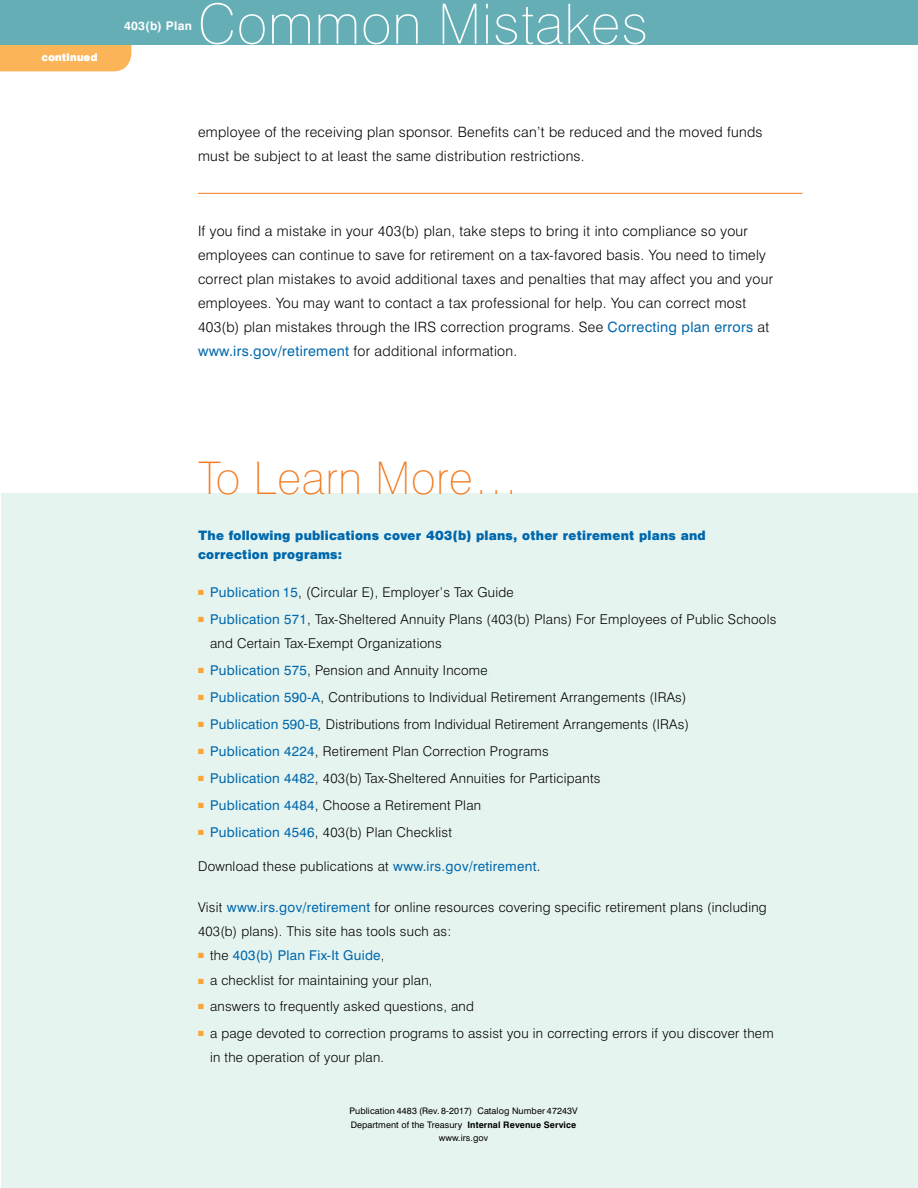
<style>
.page{position:relative;width:918px;height:1188px;background:#fff}
.page>*{position:absolute;margin:0;border:0;box-sizing:border-box;transform-origin:0 0}
.t1{font:100 55.5px "Swiss 721 BT";letter-spacing:.02em;color:#fff}
.subhead{font:100 45px "Swiss 721 BT";letter-spacing:.02em;color:#f47b20}
.reg_text{font:300 14.25px/24px "Swiss 721 BT";letter-spacing:.02em;color:#000}
.bullet_text{font:300 14.25px/24px "Swiss 721 BT";letter-spacing:.02em;color:#000}
.bullet_text-2{font:300 13.5px/24px "Swiss 721 BT";letter-spacing:.02em;color:#000}
.reg_text-2{font:300 13.5px/24px "Swiss 721 BT";letter-spacing:.02em;color:#000}
.bullet_text-3{font:13.5px "Swiss 721 BT";letter-spacing:.02em;color:#0068ac}
.bullet_text-4{font:12px/19.5px "Swiss 721 BT Black No 2";letter-spacing:.02em;color:#0068ac}
.t2{font:700 12px "Swiss 721 BT";letter-spacing:.02em;color:#fff}
.t3{font:800 10.5px "Swiss 721 BT";letter-spacing:.04em;color:#fff}
.t4{font:9px "Swiss 721 BT";letter-spacing:.01em;color:#000}
.bullet_text-5{font:7.5px "Zapf Dingbats ITC";color:#faa634}
.s1{font-weight:400;color:#0068ac}
.s2{color:#faa634}
.s3{font-size:14.25px}
.s4{font-style:italic;color:#e8ebbc}
.s5{color:#e8ebbc}
.s6{font-size:14.25px;color:#e8ebbc}
.s7{font-style:italic}
.s8{font-weight:300;color:#000}
.s9{font-weight:700}
</style>
<div class="page">
<div style="left:2px;top:493px;width:916px;height:695px;background:#e6f4f0"></div>
<hr style="left:198px;top:193px;width:604px;height:1px;background:#f47b20">
<div style="left:0;top:45px;width:131px;height:26px;background:#fcb458"></div>
<div style="left:0;top:0;width:918px;height:45px;background:#65aeb6"></div>
<p class="t3" style="left:42px;top:51px;width:57px">continued</p>
<h2 class="t2" style="left:124px;top:19px;width:69px">403(b) Plan</h2>
<h1 class="t1" style="left:198px;top:-10px;width:451px">Common Mistakes</h1>
<p class="bullet_text" style="left:198px;top:120px;width:566px">employee of the receiving plan sponsor. Benefits can’t be reduced and the moved funds must be subject to at least the same distribution restrictions.</p>
<p class="reg_text" style="left:198px;top:219px;width:577px">If you find a mistake in your 403(b) plan, take steps to bring it into compliance so your employees can continue to save for retirement on a tax-favored basis. You need to timely correct plan mistakes to avoid additional taxes and penalties that may affect you and your employees. You may want to contact a tax professional for help. You can correct most 403(b) plan mistakes through the IRS correction programs. See <span class="s1">Correcting plan errors</span> at</p>
<p class="reg_text" style="left:198px;top:339px;width:321px"><span class="s1">www.irs.gov/retirement</span> for additional information.</p>
<p class="subhead" style="left:198px;top:451px;width:322px">To Learn More…</p>
<p class="bullet_text-4" style="left:198px;top:525px;width:509px">The following publications cover 403(b) plans, other retirement plans and correction programs:</p>
<p class="bullet_text-2" style="left:198px;top:580px;width:321px"><span class="s2">■</span> <span class="s1">Publication 15</span><span class="s3">, (</span>Circular E), Employer’s Tax Guide<span class="s4">,</span></p>
<p class="bullet_text-5" style="left:198px;top:616px;width:7px">■</p>
<p class="bullet_text-2" style="left:210px;top:607px;width:568px"><span class="s1">Publication 571</span><span class="s3">,</span> Tax-Sheltered Annuity Plans (403(b) Plans) For Employees of Public Schools and Certain Tax-Exempt Organizations<span class="s5">,</span></p>
<p class="bullet_text-2" style="left:198px;top:658px;width:295px"><span class="s2">■</span> <span class="s1">Publication 575</span><span class="s3">,</span> Pension and Annuity Income<span class="s6">,</span></p>
<p class="bullet_text-2" style="left:198px;top:685px;width:490px"><span class="s2">■</span> <span class="s1">Publication 590-A</span><span class="s3">,</span> Contributions to Individual Retirement Arrangements (IRAs)</p>
<p class="bullet_text-2" style="left:198px;top:712px;width:493px"><span class="s2">■</span> <span class="s1">Publication 590-B</span><span class="s7">,</span> Distributions from Individual Retirement Arrangements (IRAs)</p>
<p class="bullet_text-2" style="left:198px;top:739px;width:356px"><span class="s2">■</span> <span class="s1">Publication 4224</span><span class="s3">,</span> Retirement Plan Correction Programs<span class="s6">,</span></p>
<p class="bullet_text-2" style="left:198px;top:766px;width:408px"><span class="s2">■</span> <span class="s1">Publication 4482</span><span class="s3">,</span> 403(b) Tax-Sheltered Annuities for Participants<span class="s6">,</span></p>
<p class="bullet_text-2" style="left:198px;top:793px;width:289px"><span class="s2">■</span> <span class="s1">Publication 4484</span><span class="s3">,</span> Choose a Retirement Plan<span class="s6">,</span></p>
<p class="bullet_text-2" style="left:198px;top:820px;width:260px"><span class="s2">■</span> <span class="s1">Publication 4546</span><span class="s3">,</span> 403(b) Plan Checklist<span class="s6">,</span></p>
<p class="reg_text-2" style="left:198px;top:854px;width:344px">Download these publications at <span class="s1">www.irs.gov/retirement</span><span class="s3">.</span></p>
<p class="reg_text-2" style="left:198px;top:895px;width:570px">Visit <span class="s1">www.irs.gov/retirement</span> for online resources covering specific retirement plans (including<br>403(b) plans). This site has tools such as:</p>
<p class="bullet_text-3" style="left:198px;top:947px;width:188px"><span class="s2">■</span> <span class="s8">the</span> 403(b) Plan Fix-It Guide<span class="s8">,</span></p>
<p class="bullet_text-2" style="left:198px;top:969px;width:236px"><span class="s2">■</span> a checklist for maintaining your plan,</p>
<p class="bullet_text-2" style="left:198px;top:994px;width:281px"><span class="s2">■</span> answers to frequently asked questions, and<span class="s5">,</span></p>
<p class="bullet_text-2" style="left:210px;top:1021px;width:565px;text-indent:-12px"><span class="s2">■</span> a page devoted to correction programs to assist you in correcting errors if you discover them in the operation of your plan.</p>
<p class="t4" style="left:349px;top:1106px;width:230px">Publication 4483 (Rev. 8-2017) Catalog Number 47243V</p>
<p class="t4" style="left:351px;top:1119px;width:227px">Department of the Treasury <span class="s9">Internal Revenue Service</span></p>
<p class="t4" style="left:439px;top:1133px;width:51px">www.irs.gov</p>
</div>
